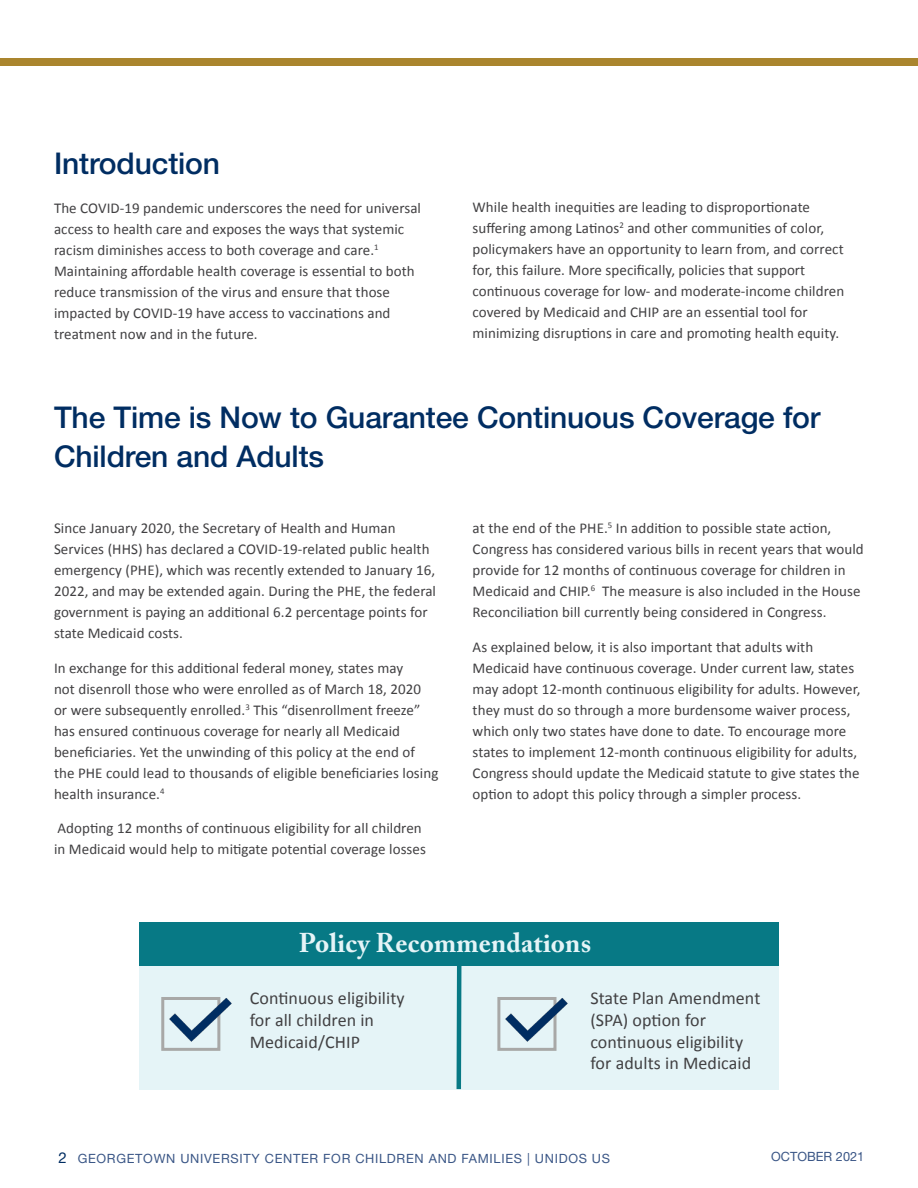
<style>
.page{position:relative;width:918px;height:1188px;background:#fff}
.page>*{position:absolute;margin:0;border:0;box-sizing:border-box;transform-origin:0 0}
.Headers{font:500 30px/39px "Helvetica Neue LT Std";letter-spacing:-.005em;color:#002d62}
.body_copy{font:700 27px "Adobe Caslon Pro";letter-spacing:.005em;color:#e5f4f7}
.body_copy-2{font:18px/21.6px "Calibri";letter-spacing:.005em;color:#414042}
.body_copy-3{font:15px/21px "Calibri";letter-spacing:.005em;color:#414042}
.t1{font:12.75px "Helvetica Neue LT Std";letter-spacing:.055em;color:#3a5686}
.t2{font:12.75px "Helvetica Neue LT Std";color:#3a5686}
.s1{font-size:15px;color:#002d62}
</style>
<div class="page">
<div style="left:0;top:58px;width:918px;height:8px;background:#aa852e"></div>
<div style="left:139px;top:937px;width:640px;height:153px;background:#e5f4f7"></div>
<div style="left:139px;top:922px;width:640px;height:44px;background:#077985"></div>
<svg style="left:456px;top:966px;width:6px;height:124px"></svg>
<div style="left:161px;top:997px;width:59px;height:54px;border:3px solid #a8a8a7"></div>
<img style="left:169px;top:997px;width:63px;height:54px">
<div style="left:497px;top:997px;width:59px;height:54px;border:3px solid #a8a8a7"></div>
<img style="left:505px;top:997px;width:63px;height:54px">
<p class="Headers" style="left:54px;top:144px;width:168px">Introduction</p>
<p class="body_copy-3" style="left:54px;top:198px;width:369px">The COVID-19 pandemic underscores the need for universal access to health care and exposes the ways that systemic racism diminishes access to both coverage and care.<sup>1<br></sup>Maintaining affordable health coverage is essential to both reduce transmission of the virus and ensure that those impacted by COVID-19 have access to vaccinations and treatment now and in the future.</p>
<p class="body_copy-3" style="left:472px;top:197px;width:373px">While health inequities are leading to disproportionate suffering among Latinos<sup>2</sup> and other communities of color, policymakers have an opportunity to learn from, and correct for, this failure. More specifically, policies that support continuous coverage for low- and moderate-income children covered by Medicaid and CHIP are an essential tool for minimizing disruptions in care and promoting health equity.</p>
<p class="Headers" style="left:54px;top:398px;width:768px">The Time is Now to Guarantee Continuous Coverage for<br>Children and Adults</p>
<p class="body_copy-3" style="left:54px;top:517px;width:384px">Since January 2020, the Secretary of Health and Human Services (HHS) has declared a COVID-19-related public health emergency (PHE), which was recently extended to January 16, 2022, and may be extended again. During the PHE, the federal government is paying an additional 6.2 percentage points for state Medicaid costs.</p>
<p class="body_copy-3" style="left:54px;top:657px;width:386px">In exchange for this additional federal money, states may<br>not disenroll those who were enrolled as of March 18, 2020<br>or were subsequently enrolled.<sup>3</sup> This “disenrollment freeze” has ensured continuous coverage for nearly all Medicaid beneficiaries. Yet the unwinding of this policy at the end of the PHE could lead to thousands of eligible beneficiaries losing health insurance.<sup>4</sup></p>
<p class="body_copy-3" style="left:54px;top:817px;width:373px">Adopting 12 months of continuous eligibility for all children in Medicaid would help to mitigate potential coverage losses</p>
<p class="body_copy-3" style="left:473px;top:517px;width:393px">at the end of the PHE.<sup>5</sup> In addition to possible state action, Congress has considered various bills in recent years that would provide for 12 months of continuous coverage for children in Medicaid and CHIP.<sup>6</sup> The measure is also included in the House Reconciliation bill currently being considered in Congress.</p>
<p class="body_copy-3" style="left:473px;top:636px;width:389px">As explained below, it is also important that adults with Medicaid have continuous coverage. Under current law, states may adopt 12-month continuous eligibility for adults. However, they must do so through a more burdensome waiver process, which only two states have done to date. To encourage more states to implement 12-month continuous eligibility for adults, Congress should update the Medicaid statute to give states the option to adopt this policy through a simpler process.</p>
<p class="body_copy" style="left:299px;top:926px;width:294px">Policy Recommendations</p>
<p class="body_copy-2" style="left:250px;top:987px;width:156px">Continuous eligibility for all children in<br>Medicaid/CHIP</p>
<p class="body_copy-2" style="left:590px;top:987px;width:171px">State Plan Amendment (SPA) option for continuous eligibility for adults in Medicaid</p>
<p class="t1" style="left:59px;top:1151px;width:553px"><span class="s1">2</span> GEORGETOWN UNIVERSITY CENTER FOR CHILDREN AND FAMILIES | UNIDOS US</p>
<p class="t2" style="left:771px;top:1149px;width:95px">OCTOBER 2021</p>
</div>
